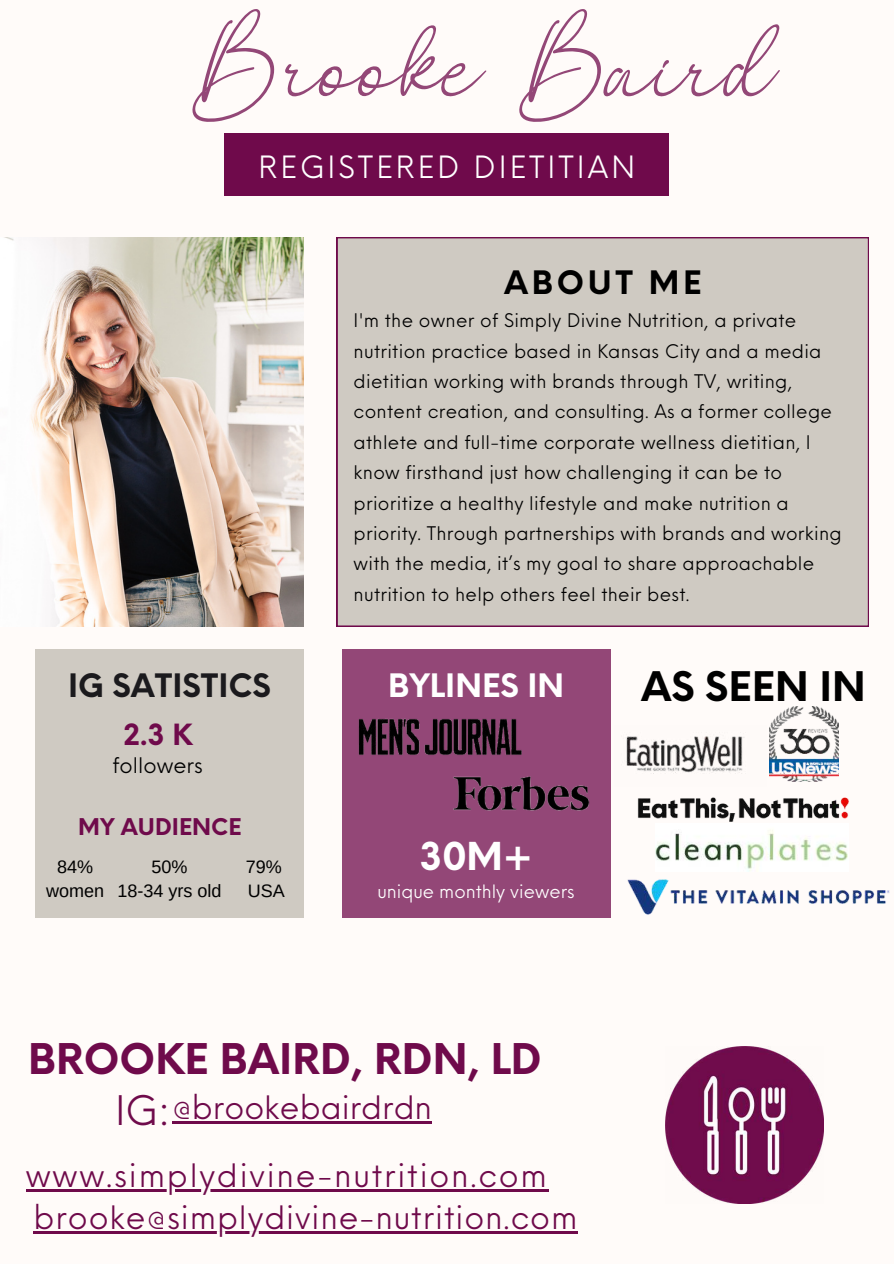
<style>
.page{position:relative;width:894px;height:1264px;background:#fff}
.page>*{position:absolute;margin:0;border:0;box-sizing:border-box;transform-origin:0 0}
.t1{font:232.5px "The Bigmaker";color:#934777}
.t2{font:700 41.25px "Neue Einstellung";color:#6f0a4b}
.t3{font:700 39.75px "Neue Einstellung";color:#000}
.t4{font:39.75px "Neue Einstellung";color:#6f0a4b}
.t5{font:700 37.5px "Neue Einstellung";color:#fff}
.t6{font:31.5px "Neue Einstellung";letter-spacing:.03em;color:#6f0a4b}
.t7{font:31.5px "Neue Einstellung";letter-spacing:.055em;color:#6f0a4b}
.t8{font:31.5px "Neue Einstellung";color:#6f0a4b}
.t9{font:700 31.5px "Neue Einstellung";color:#1b1a1d}
.t10{font:700 31.5px "Neue Einstellung";color:#fff}
.t11{font:700 31.5px "Neue Einstellung";letter-spacing:.115em;color:#000}
.t12{font:30px "Neue Einstellung";letter-spacing:.1em;color:#fff}
.t13{font:700 28.5px "Neue Einstellung";color:#6f0a4b}
.t14{font:700 22.5px "Neue Einstellung";color:#6f0a4b}
.t15{font:21px "Neue Einstellung";color:#000}
.t16{font:18.3px/30.5px "Neue Einstellung";letter-spacing:.015em;color:#000}
.t17{font:18px/24.8px "Arimo";color:#000;text-align:center}
.t18{font:18px "Neue Einstellung";color:#fff}
</style>
<div class="page">
<div style="left:0;top:0;width:893px;height:1263px;background:#fffbf9"></div>
<img style="left:4px;top:237px;width:300px;height:389px">
<div style="left:336px;top:237px;width:532px;height:389px;background:#cfcac2"></div>
<div style="left:225px;top:133px;width:443px;height:63px;background:#6f0a4b"></div>
<div style="left:36px;top:650px;width:267px;height:267px;background:#cfcac2"></div>
<div style="left:342px;top:650px;width:268px;height:267px;background:#934777"></div>
<img style="left:626px;top:736px;width:119px;height:38px">
<img style="left:655px;top:830px;width:193px;height:38px">
<img style="left:637px;top:797px;width:212px;height:25px">
<img style="left:627px;top:868px;width:263px;height:47px">
<img style="left:453px;top:776px;width:137px;height:35px">
<img style="left:358px;top:718px;width:164px;height:37px">
<img style="left:665px;top:1046px;width:157px;height:157px">
<hr style="left:26px;top:1189px;width:522px;height:2px;background:#6f0a4b">
<hr style="left:34px;top:1231px;width:544px;height:2px;background:#6f0a4b">
<hr style="left:172px;top:1121px;width:260px;height:2px;background:#6f0a4b">
<img style="left:769px;top:706px;width:69px;height:75px">
<h1 class="t1" style="left:191px;top:-95px;width:587px">Brooke Baird</h1>
<h3 class="t12" style="left:258px;top:140px;width:378px">REGISTERED DIETITIAN</h3>
<h3 class="t11" style="left:504px;top:253px;width:199px">ABOUT ME</h3>
<p class="t16" style="left:353px;top:303px;width:489px">I'm the owner of Simply Divine Nutrition, a private nutrition practice based in Kansas City and a media dietitian working with brands through TV, writing, content creation, and consulting. As a former college athlete and full-time corporate wellness dietitian, I know firsthand just how challenging it can be to prioritize a healthy lifestyle and make nutrition a priority. Through partnerships with brands and working with the media, it’s my goal to share approachable nutrition to help others feel their best.</p>
<h3 class="t9" style="left:68px;top:656px;width:204px">IG SATISTICS</h3>
<h3 class="t10" style="left:388px;top:656px;width:177px">BYLINES IN</h3>
<h3 class="t3" style="left:641px;top:651px;width:226px">AS SEEN IN</h3>
<h3 class="t13" style="left:124px;top:708px;width:70px">2.3 K</h3>
<p class="t15" style="left:112px;top:746px;width:92px">followers</p>
<p class="t14" style="left:78px;top:806px;width:165px">MY AUDIENCE</p>
<p class="t17" style="left:46px;top:854px;width:60px">84% women</p>
<p class="t17" style="left:117px;top:854px;width:106px">50%<br>18-34 yrs old</p>
<p class="t17" style="left:246px;top:854px;width:41px;text-align:left">79%<br>USA</p>
<h3 class="t5" style="left:419px;top:822px;width:114px">30M+</h3>
<p class="t18" style="left:377px;top:875px;width:199px">unique monthly viewers</p>
<h2 class="t2" style="left:28px;top:1021px;width:515px">BROOKE BAIRD, RDN, LD</h2>
<h3 class="t4" style="left:115px;top:1074px;width:56px">IG:</h3>
<h3 class="t8" style="left:172px;top:1079px;width:261px">@brookebairdrdn</h3>
<h3 class="t7" style="left:26px;top:1147px;width:522px">www.simplydivine-nutrition.com</h3>
<h3 class="t6" style="left:34px;top:1189px;width:545px">brooke@simplydivine-nutrition.com</h3>
</div>
